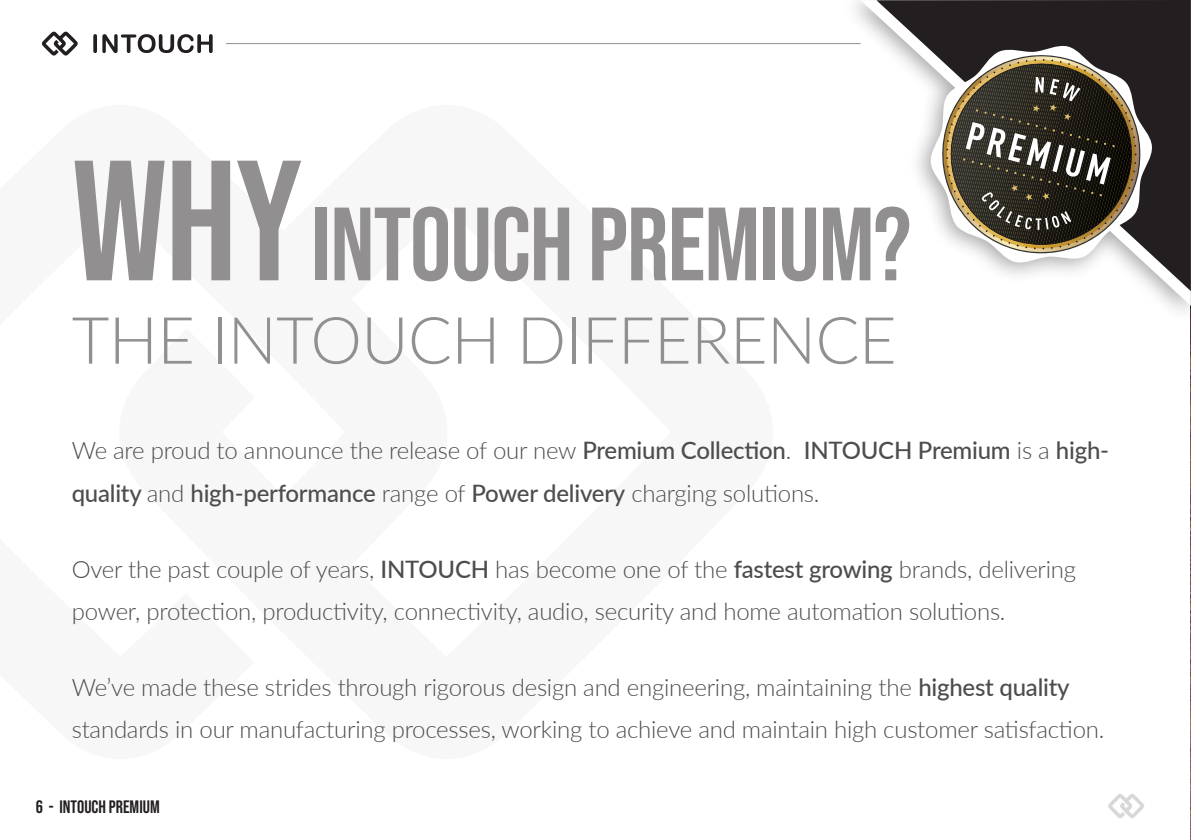
<style>
.page{position:relative;width:1191px;height:840px;background:#fff}
.page>*{position:absolute;margin:0;border:0;box-sizing:border-box;transform-origin:0 0}
.t1{font:170.8px "Bebas Neue";color:#918f90}
.t2{font:103.8px "Bebas Neue";letter-spacing:-.01em;color:#918f90}
.t3{font:300 65px "Lato";letter-spacing:-.01em;color:#918f90}
.t4{font:300 24px/42px "Lato";letter-spacing:-.01em;color:#4d4d4d}
.t5{font:500 24px/42px "Lato";letter-spacing:-.01em;color:#4d4d4d}
.t6{font:18px "Bebas Neue";color:#231f20}
.s1{font-weight:300}
.s2{font-weight:500}
</style>
<div class="page">
<img style="left:1108px;top:794px;width:36px;height:24px">
<img style="left:1190px;top:325px;width:1px;height:514px">
<hr style="left:226px;top:43px;width:634px;height:1px;background:#918f90">
<svg style="left:42px;top:32px;width:171px;height:24px"></svg>
<div style="left:841px;top:0;width:350px;height:325px;background:#fff"></div>
<svg style="left:860px;top:0;width:329px;height:305px"></svg>
<svg style="left:876px;top:0;width:314px;height:291px"></svg>
<svg style="left:930px;top:44px;width:222px;height:220px"></svg>
<svg style="left:938px;top:44px;width:205px;height:10px;fill:#231f20"></svg>
<svg style="left:932px;top:54px;width:218px;height:209px"></svg>
<p class="t1" style="left:72px;top:124px;width:232px">WHY</p>
<p class="t2" style="left:311px;top:185px;width:601px">INTOUCH PREMIUM?</p>
<p class="t3" style="left:72px;top:295px;width:826px">THE INTOUCH DIFFERENCE</p>
<p class="t5" style="left:72px;top:428px;width:1039px"><span class="s1">We are proud to announce the release of our new</span> Premium Collection<span class="s1">.</span> INTOUCH Premium <span class="s1">is a</span> high&shy;quality <span class="s1">and</span> high-performance <span class="s1">range of</span> Power delivery <span class="s1">charging solutions.</span></p>
<p class="t4" style="left:72px;top:547px;width:1006px">Over the past couple of years, <span class="s2">INTOUCH</span> has become one of the <span class="s2">fastest growing</span> brands, delivering power, protection, productivity, connectivity, audio, security and home automation solutions.</p>
<p class="t4" style="left:72px;top:665px;width:1034px">We’ve made these strides through rigorous design and engineering, maintaining the <span class="s2">highest quality </span>standards in our manufacturing processes, working to achieve and maintain high customer satisfaction.</p>
<p class="t6" style="left:36px;top:795px;width:125px">6 - INTOUCH PREMIUM</p>
</div>
